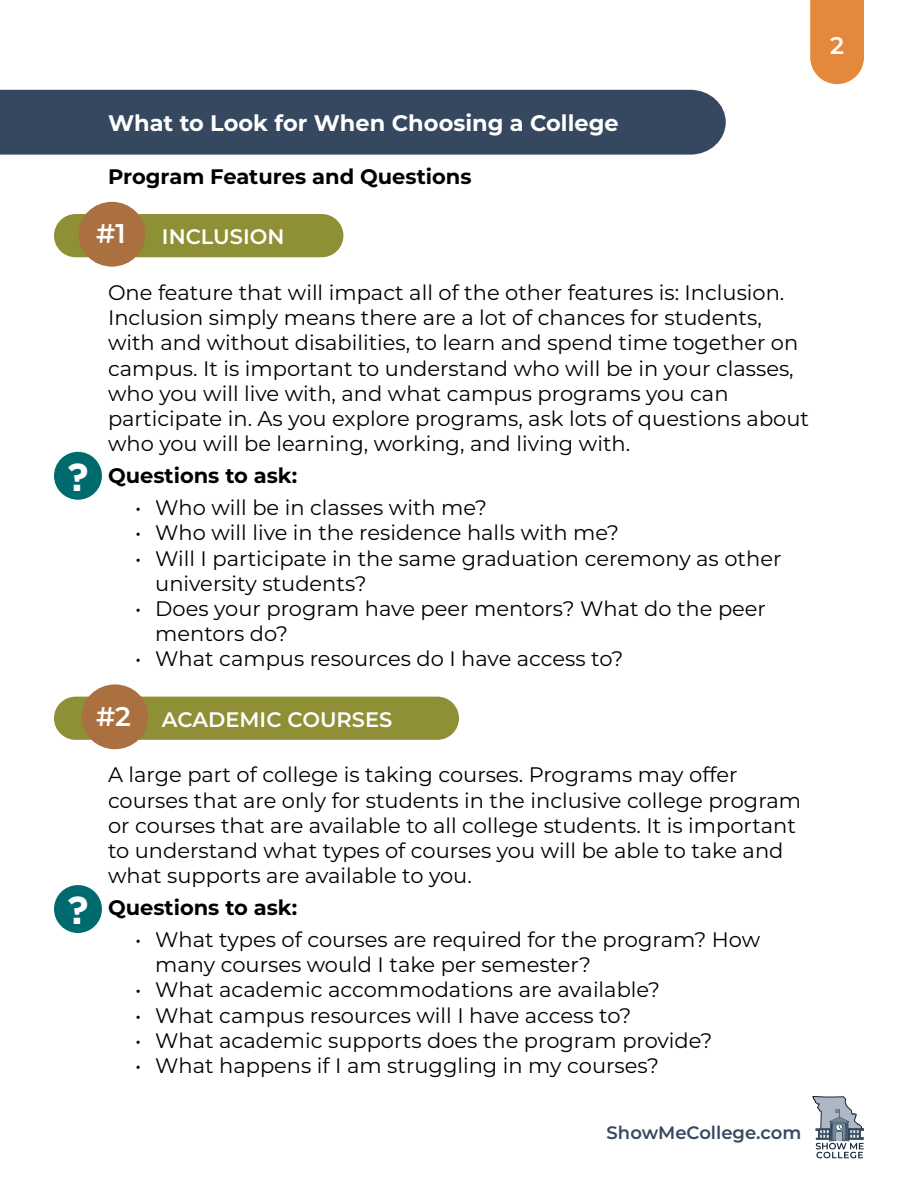
<style>
.page{position:relative;width:918px;height:1188px;background:#fff}
.page>*{position:absolute;margin:0;border:0;box-sizing:border-box;transform-origin:0 0}
.t1{font:700 39px "Gotham";color:#fff}
.t2{font:600 27px "Montserrat";color:#fff}
.t3{font:600 24px "Montserrat";color:#fff}
.t4{font:700 22.5px "Montserrat";color:#fff}
.t5{font:21px/25.2px "Montserrat";color:#000}
.t6{font:700 21px "Montserrat";color:#000}
.t7{font:600 21px "Montserrat";color:#fff}
.t8{font:600 18px "Montserrat";color:#374860}
.s1{font-size:27px}
</style>
<div class="page">
<svg style="left:812px;top:1096px;width:52px;height:62px"></svg>
<svg style="left:810px;top:0;width:54px;height:84px;background:#e59049"></svg>
<div style="left:0;top:90px;width:726px;height:65px;background:#364860"></div>
<div style="left:54px;top:214px;width:289px;height:43px;background:#8f8f36;border-radius:22px"></div>
<div style="left:78px;top:202px;width:67px;height:65px;background:#ab7040;border-radius:50%"></div>
<div style="left:54px;top:697px;width:405px;height:43px;background:#8f8f36;border-radius:22px"></div>
<div style="left:81px;top:684px;width:67px;height:65px;background:#ab7040;border-radius:50%"></div>
<div style="left:54px;top:885px;width:48px;height:48px;background:#006b6e;border-radius:50%"></div>
<div style="left:54px;top:452px;width:48px;height:48px;background:#006b6e;border-radius:50%"></div>
<p class="t3" style="left:830px;top:28px;width:15px">2</p>
<p class="t4" style="left:108px;top:107px;width:512px">What to Look for When Choosing a College</p>
<p class="t6" style="left:108px;top:161px;width:365px">Program Features and Questions</p>
<p class="t2" style="left:96px;top:215px;width:31px">#1</p>
<p class="t7" style="left:162px;top:222px;width:124px">INCLUSION</p>
<h1 class="t1" style="left:67px;top:451px;width:23px">?</h1>
<p class="t5" style="left:108px;top:279px;width:703px">One feature that will impact all of the other features is: Inclusion.<br>Inclusion simply means there are a lot of chances for students, with and without disabilities, to learn and spend time together on campus. It is important to understand who will be in your classes, who you will live with, and what campus programs you can participate in. As you explore programs, ask lots of questions about who you will be learning, working, and living with.</p>
<p class="t6" style="left:108px;top:461px;width:191px">Questions to ask:</p>
<p class="t5" style="left:135px;top:494px;width:354px">• Who will be in classes with me?</p>
<p class="t5" style="left:135px;top:520px;width:485px">• Who will live in the residence halls with me?</p>
<p class="t5" style="left:155px;top:545px;width:628px;text-indent:-20px">• Will I participate in the same graduation ceremony as other university students?</p>
<p class="t5" style="left:155px;top:595px;width:612px;text-indent:-20px">• Does your program have peer mentors? What do the peer mentors do?</p>
<p class="t5" style="left:135px;top:646px;width:490px">• What campus resources do I have access to?</p>
<h1 class="t1" style="left:67px;top:884px;width:23px">?</h1>
<p class="t7" style="left:96px;top:704px;width:298px"><span class="s1">#2</span> ACADEMIC COURSES</p>
<p class="t5" style="left:108px;top:762px;width:695px">A large part of college is taking courses. Programs may offer courses that are only for students in the inclusive college program or courses that are available to all college students. It is important to understand what types of courses you will be able to take and what supports are available to you.</p>
<p class="t6" style="left:108px;top:893px;width:191px">Questions to ask:</p>
<p class="t5" style="left:155px;top:926px;width:606px;text-indent:-20px">• What types of courses are required for the program? How many courses would I take per semester?</p>
<p class="t5" style="left:135px;top:977px;width:527px">• What academic accommodations are available?</p>
<p class="t5" style="left:135px;top:1002px;width:498px">• What campus resources will I have access to?</p>
<p class="t5" style="left:135px;top:1027px;width:579px">• What academic supports does the program provide?</p>
<p class="t5" style="left:135px;top:1052px;width:526px">• What happens if I am struggling in my courses?</p>
<p class="t8" style="left:607px;top:1120px;width:196px">ShowMeCollege.com</p>
</div>
